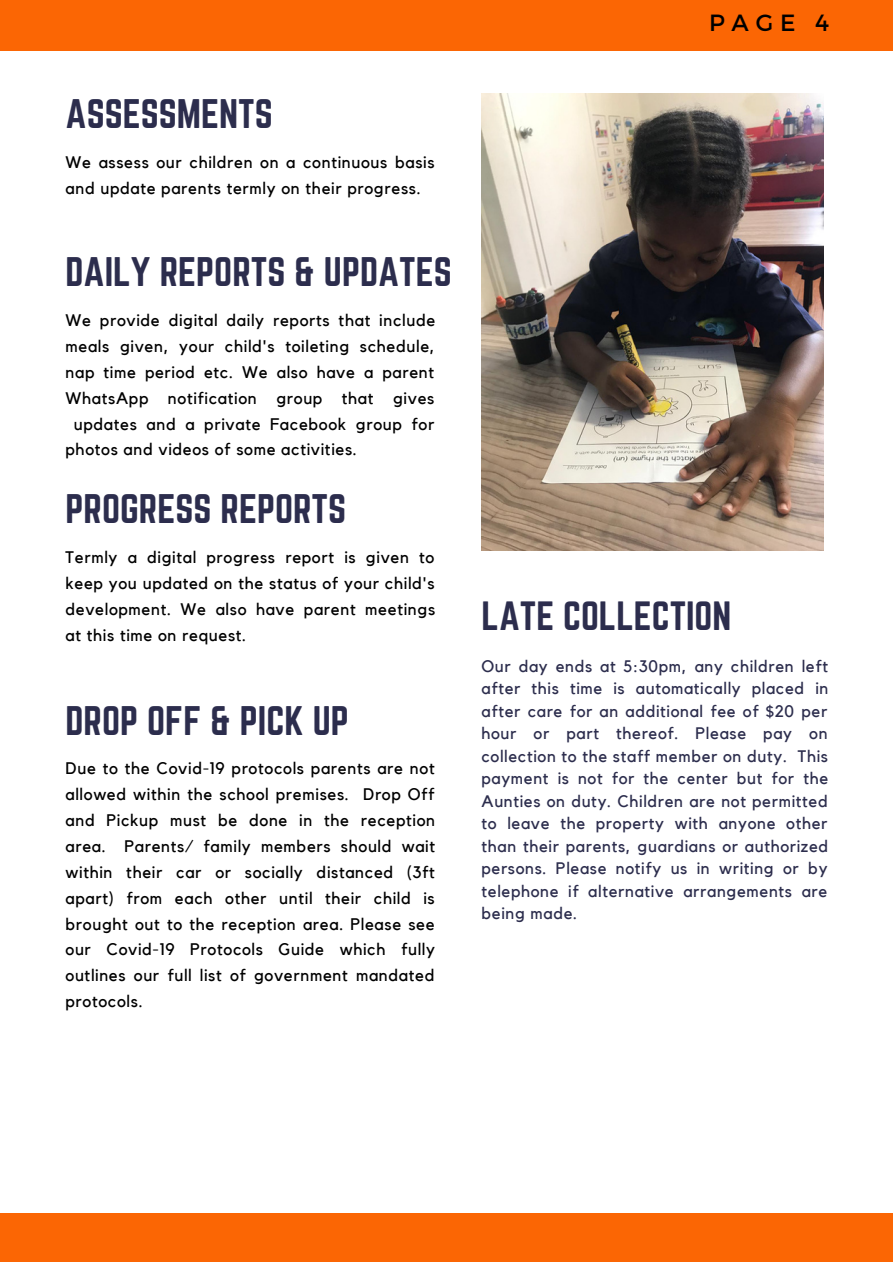
<style>
.page{position:relative;width:893px;height:1264px;background:#fff}
.page>*{position:absolute;margin:0;border:0;box-sizing:border-box;transform-origin:0 0}
.t1{font:36.15px "Norwester";color:#2c2d4d}
.t2{font:35.7px "Norwester";color:#2c2d4d}
.t3{font:23.4px "Montserrat";color:#000}
.t4{font:16.65px/25.8px "Kollektif";letter-spacing:.04em;color:#000;text-align:justify}
.t5{font:16.65px/22.5px "Kollektif";letter-spacing:.04em;color:#2c2d4d;text-align:justify}
</style>
<div class="page">
<div style="left:0;top:0;width:892px;height:51px;background:#fb6604"></div>
<div style="left:0;top:1213px;width:892px;height:48px;background:#fb6604"></div>
<img style="left:481px;top:94px;width:342px;height:456px">
<h1 class="t1" style="left:65px;top:92px;width:209px">ASSESSMENTS</h1>
<p class="t4" style="left:65px;top:150px;width:370px">We assess our children on a continuous basis and update parents termly on their progress.</p>
<h1 class="t1" style="left:65px;top:250px;width:388px">DAILY REPORTS &amp; UPDATES</h1>
<p class="t4" style="left:65px;top:308px;width:371px">We provide digital daily reports that include</p>
<p class="t4" style="left:65px;top:334px;width:371px">meals given, your child's toileting schedule,</p>
<p class="t4" style="left:65px;top:360px;width:370px">nap time period etc. We also have a parent</p>
<p class="t4" style="left:65px;top:385px;width:370px">WhatsApp notification group that gives</p>
<p class="t4" style="left:74px;top:411px;width:362px">updates and a private Facebook group for</p>
<p class="t4" style="left:65px;top:437px;width:293px">photos and videos of some activities.</p>
<h1 class="t1" style="left:65px;top:487px;width:282px">PROGRESS REPORTS</h1>
<p class="t4" style="left:65px;top:545px;width:371px">Termly a digital progress report is given to keep you updated on the status of your child's development. We also have parent meetings at this time on request.</p>
<h1 class="t1" style="left:65px;top:698px;width:285px">DROP OFF &amp; PICK UP</h1>
<p class="t4" style="left:65px;top:756px;width:371px">Due to the Covid-19 protocols parents are not allowed within the school premises. Drop Off and Pickup must be done in the reception area. Parents/ family members should wait within their car or socially distanced (3ft apart) from each other until their child is brought out to the reception area. Please see our Covid-19 Protocols Guide which fully outlines our full list of government mandated protocols.</p>
<h3 class="t3" style="left:709px;top:8px;width:121px">PAGE 4</h3>
<h2 class="t2" style="left:481px;top:594px;width:251px">LATE COLLECTION</h2>
<p class="t5" style="left:481px;top:655px;width:348px">Our day ends at 5:30pm, any children left after this time is automatically placed in after care for an additional fee of $20 per hour or part thereof. Please pay on collection to the staff member on duty. This payment is not for the center but for the Aunties on duty. Children are not permitted to leave the property with anyone other than their parents, guardians or authorized persons. Please notify us in writing or by telephone if alternative arrangements are being made.</p>
</div>
